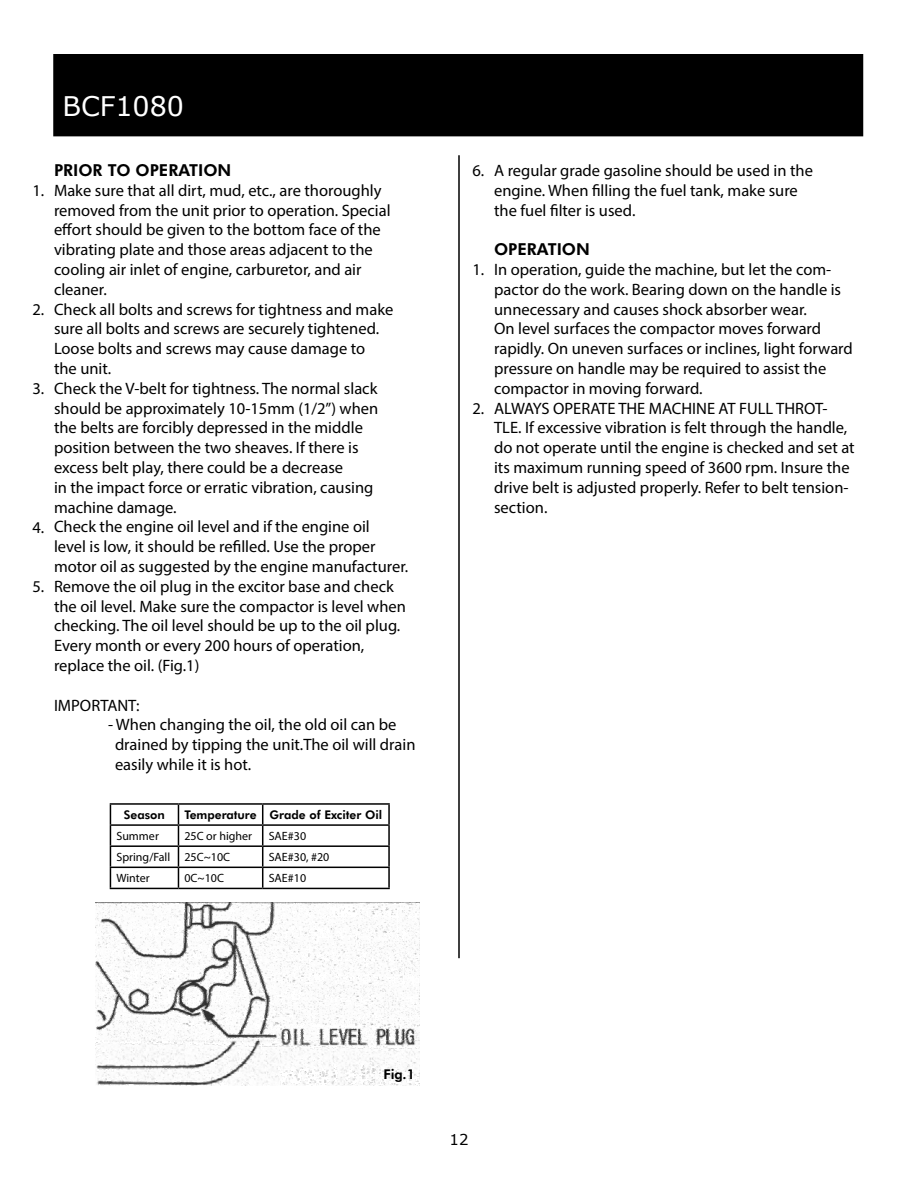
<style>
.page{position:relative;width:918px;height:1188px;background:#fff}
.page>*{position:absolute;margin:0;border:0;box-sizing:border-box;transform-origin:0 0}
.t1{font:27px "Verdana";color:#fff}
.t2{font:16.5px/19.8px "Myriad Pro";color:#000}
.t3{font:800 16.5px "Futura BT";color:#000}
.t4{font:15px "Verdana";color:#000}
.t5{font:800 13.5px "Futura BT";color:#000}
.t6{font:12px "Myriad Pro";color:#000}
.t7{font:800 12px "Futura BT";color:#000}
</style>
<div class="page">
<div style="left:54px;top:55px;width:808px;height:81px;background:#000"></div>
<div style="left:53px;top:54px;width:810px;height:82px;border:2px solid #000"></div>
<hr style="left:458px;top:155px;width:2px;height:803px;background:#000">
<hr style="left:110px;top:803px;width:68px;height:2px;background:#000">
<hr style="left:178px;top:803px;width:85px;height:2px;background:#000">
<hr style="left:263px;top:803px;width:127px;height:2px;background:#000">
<hr style="left:110px;top:824px;width:68px;height:2px;background:#000">
<hr style="left:178px;top:824px;width:85px;height:2px;background:#000">
<hr style="left:263px;top:824px;width:127px;height:2px;background:#000">
<svg style="left:388px;top:805px;width:2px;height:40px"></svg>
<hr style="left:110px;top:845px;width:68px;height:2px;background:#000">
<hr style="left:178px;top:845px;width:85px;height:2px;background:#000">
<hr style="left:263px;top:845px;width:127px;height:2px;background:#000">
<hr style="left:388px;top:847px;width:2px;height:20px;background:#000">
<hr style="left:110px;top:867px;width:68px;height:1px;background:#000">
<svg style="left:110px;top:805px;width:1px;height:83px"></svg>
<hr style="left:178px;top:867px;width:85px;height:1px;background:#000">
<svg style="left:178px;top:805px;width:1px;height:83px"></svg>
<hr style="left:263px;top:867px;width:127px;height:1px;background:#000">
<svg style="left:262px;top:805px;width:1px;height:83px"></svg>
<hr style="left:388px;top:868px;width:2px;height:20px;background:#000">
<hr style="left:110px;top:888px;width:68px;height:1px;background:#000">
<hr style="left:178px;top:888px;width:85px;height:1px;background:#000">
<hr style="left:263px;top:888px;width:127px;height:1px;background:#000">
<img style="left:95px;top:903px;width:324px;height:135px">
<img style="left:95px;top:1038px;width:324px;height:47px">
<h1 class="t1" style="left:63px;top:88px;width:123px">BCF1080</h1>
<p class="t2" style="left:32px;top:180px;width:13px">1.</p>
<p class="t2" style="left:32px;top:299px;width:13px">2.</p>
<p class="t2" style="left:32px;top:378px;width:13px">3.</p>
<p class="t2" style="left:32px;top:517px;width:13px">4.</p>
<p class="t2" style="left:32px;top:576px;width:13px">5.</p>
<p class="t3" style="left:54px;top:160px;width:179px">PRIOR TO OPERATION</p>
<p class="t2" style="left:54px;top:180px;width:356px">Make sure that all dirt, mud, etc., are thoroughly removed from the unit prior to operation. Special effort should be given to the bottom face of the vibrating plate and those areas adjacent to the cooling air inlet of engine, carburetor, and air cleaner.<br>Check all bolts and screws for tightness and make sure all bolts and screws are securely tightened.<br>Loose bolts and screws may cause damage to<br>the unit.<br>Check the V-belt for tightness. The normal slack should be approximately 10-15mm (1/2”) when<br>the belts are forcibly depressed in the middle position between the two sheaves. If there is<br>excess belt play, there could be a decrease<br>in the impact force or erratic vibration, causing machine damage.<br>Check the engine oil level and if the engine oil<br>level is low, it should be refilled. Use the proper motor oil as suggested by the engine manufacturer.<br>Remove the oil plug in the excitor base and check the oil level. Make sure the compactor is level when checking. The oil level should be up to the oil plug.<br>Every month or every 200 hours of operation, replace the oil. (Fig.1)</p>
<p class="t2" style="left:54px;top:695px;width:87px">IMPORTANT:</p>
<p class="t2" style="left:115px;top:715px;width:302px;text-indent:-7px">- When changing the oil, the old oil can be drained by tipping the unit.The oil will drain easily while it is hot.</p>
<p class="t7" style="left:124px;top:808px;width:43px">Season</p>
<p class="t7" style="left:184px;top:808px;width:199px">Temperature Grade of Exciter Oil</p>
<p class="t6" style="left:116px;top:829px;width:44px">Summer</p>
<p class="t6" style="left:184px;top:829px;width:69px">25C or higher</p>
<p class="t6" style="left:269px;top:829px;width:39px">SAE#30</p>
<p class="t6" style="left:116px;top:850px;width:115px">Spring/Fall 25C~10C</p>
<p class="t6" style="left:269px;top:850px;width:62px">SAE#30, #20</p>
<p class="t6" style="left:116px;top:871px;width:35px">Winter</p>
<p class="t6" style="left:184px;top:871px;width:41px">0C~10C</p>
<p class="t6" style="left:269px;top:871px;width:39px">SAE#10</p>
<p class="t2" style="left:473px;top:160px;width:13px">6.</p>
<p class="t2" style="left:473px;top:259px;width:13px">1.</p>
<p class="t2" style="left:473px;top:398px;width:13px">2.</p>
<p class="t2" style="left:494px;top:160px;width:320px">A regular grade gasoline should be used in the engine. When filling the fuel tank, make sure the fuel filter is used.</p>
<p class="t3" style="left:494px;top:239px;width:97px">OPERATION</p>
<p class="t2" style="left:494px;top:259px;width:362px">In operation, guide the machine, but let the com&shy;pactor do the work. Bearing down on the handle is unnecessary and causes shock absorber wear.<br>On level surfaces the compactor moves forward rapidly. On uneven surfaces or inclines, light forward pressure on handle may be required to assist the compactor in moving forward.<br>ALWAYS OPERATE THE MACHINE AT FULL THROT-TLE. If excessive vibration is felt through the handle, do not operate until the engine is checked and set at its maximum running speed of 3600 rpm. Insure the drive belt is adjusted properly. Refer to belt tension&shy;section.</p>
<p class="t5" style="left:383px;top:1066px;width:33px">Fig.1</p>
<p class="t4" style="left:449px;top:1130px;width:21px">12</p>
</div>
